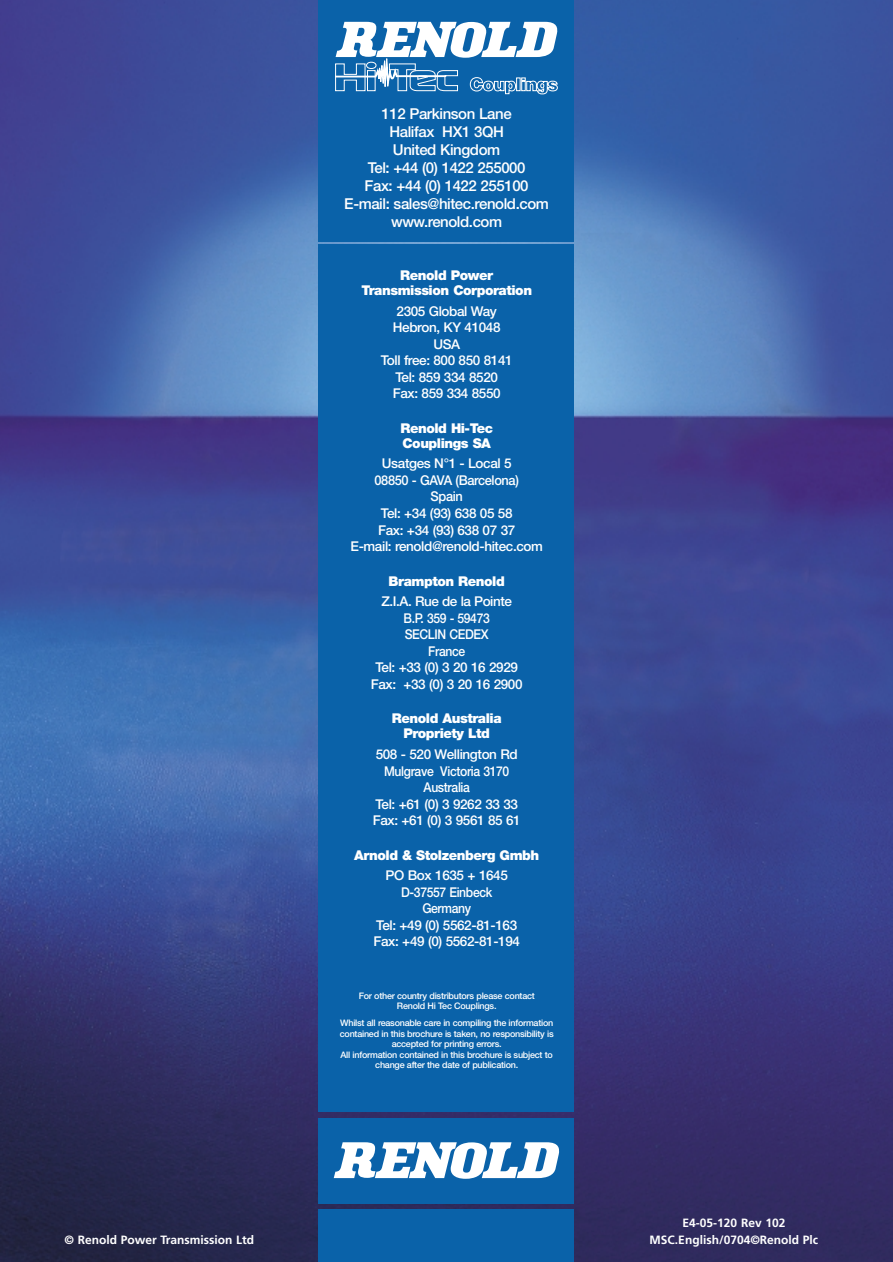
<style>
.page{position:relative;width:893px;height:1262px;background:#fff}
.page>*{position:absolute;margin:0;border:0;box-sizing:border-box;transform-origin:0 0}
.t1{font:500 15px/18px "Helvetica Neue";letter-spacing:-.03em;color:#fff;text-align:center}
.t2{font:500 13.5px/16.5px "Helvetica Neue";letter-spacing:-.03em;color:#fff;text-align:center}
.t3{font:900 13.5px/15px "Helvetica Neue";letter-spacing:-.035em;color:#fff;text-align:center}
.t4{font:700 12px/16.5px "Frutiger";color:#fff;text-align:center}
.t5{font:500 9px/10.5px "Helvetica Neue";letter-spacing:-.03em;color:#fff;text-align:center}
</style>
<div class="page">
<img style="left:1px;top:0;width:891px;height:1262px">
<div style="left:319px;top:1118px;width:255px;height:85px;background:#0a62a9"></div>
<div style="left:319px;top:1209px;width:255px;height:53px;background:#0a62a9"></div>
<div style="left:319px;top:244px;width:255px;height:867px;background:#0a62a9"></div>
<div style="left:319px;top:0;width:255px;height:242px;background:#0a62a9"></div>
<svg style="left:334px;top:1142px;width:226px;height:36px"></svg>
<svg style="left:335px;top:22px;width:223px;height:73px"></svg>
<p class="t4" style="left:64px;top:1232px;width:191px">© Renold Power Transmission Ltd</p>
<p class="t1" style="left:344px;top:106px;width:206px">112 Parkinson Lane<br>Halifax HX1 3QH<br>United Kingdom<br>Tel: +44 (0) 1422 255000<br>Fax: +44 (0) 1422 255100<br>E-mail: sales@hitec.renold.com www.renold.com</p>
<p class="t3" style="left:361px;top:269px;width:172px">Renold Power<br>Transmission Corporation</p>
<p class="t2" style="left:381px;top:304px;width:133px">2305 Global Way<br>Hebron, KY 41048<br>USA<br>Toll free: 800 850 8141<br>Tel: 859 334 8520<br>Fax: 859 334 8550</p>
<p class="t3" style="left:400px;top:421px;width:94px;text-align:left">Renold Hi-Tec<br>Couplings SA</p>
<p class="t2" style="left:350px;top:457px;width:194px">Usatges N°1 - Local 5<br>08850 - GAVA (Barcelona)<br>Spain<br>Tel: +34 (93) 638 05 58<br>Fax: +34 (93) 638 07 37<br>E-mail: renold@renold-hitec.com</p>
<p class="t3" style="left:388px;top:574px;width:118px">Brampton Renold</p>
<p class="t2" style="left:371px;top:594px;width:153px">Z.I.A. Rue de la Pointe<br>B.P. 359 - 59473<br>SECLIN CEDEX<br>France<br>Tel: +33 (0) 3 20 16 2929<br>Fax: +33 (0) 3 20 16 2900</p>
<p class="t3" style="left:392px;top:712px;width:111px">Renold Australia<br>Propriety Ltd</p>
<p class="t2" style="left:373px;top:747px;width:149px">508 - 520 Wellington Rd<br>Mulgrave Victoria 3170<br>Australia<br>Tel: +61 (0) 3 9262 33 33<br>Fax: +61 (0) 3 9561 85 61</p>
<p class="t3" style="left:354px;top:848px;width:187px">Arnold &amp; Stolzenberg Gmbh</p>
<p class="t2" style="left:373px;top:868px;width:148px">PO Box 1635 + 1645<br>D-37557 Einbeck<br>Germany<br>Tel: +49 (0) 5562-81-163<br>Fax: +49 (0) 5562-81-194</p>
<p class="t5" style="left:358px;top:991px;width:178px">For other country distributors please contact<br>Renold Hi Tec Couplings.</p>
<p class="t5" style="left:340px;top:1018px;width:215px">Whilst all reasonable care in compiling the information contained in this brochure is taken, no responsibility is accepted for printing errors.<br>All information contained in this brochure is subject to change after the date of publication.</p>
<p class="t4" style="left:649px;top:1216px;width:170px">E4-05-120 Rev 102<br>MSC.English/0704©Renold Plc</p>
</div>
